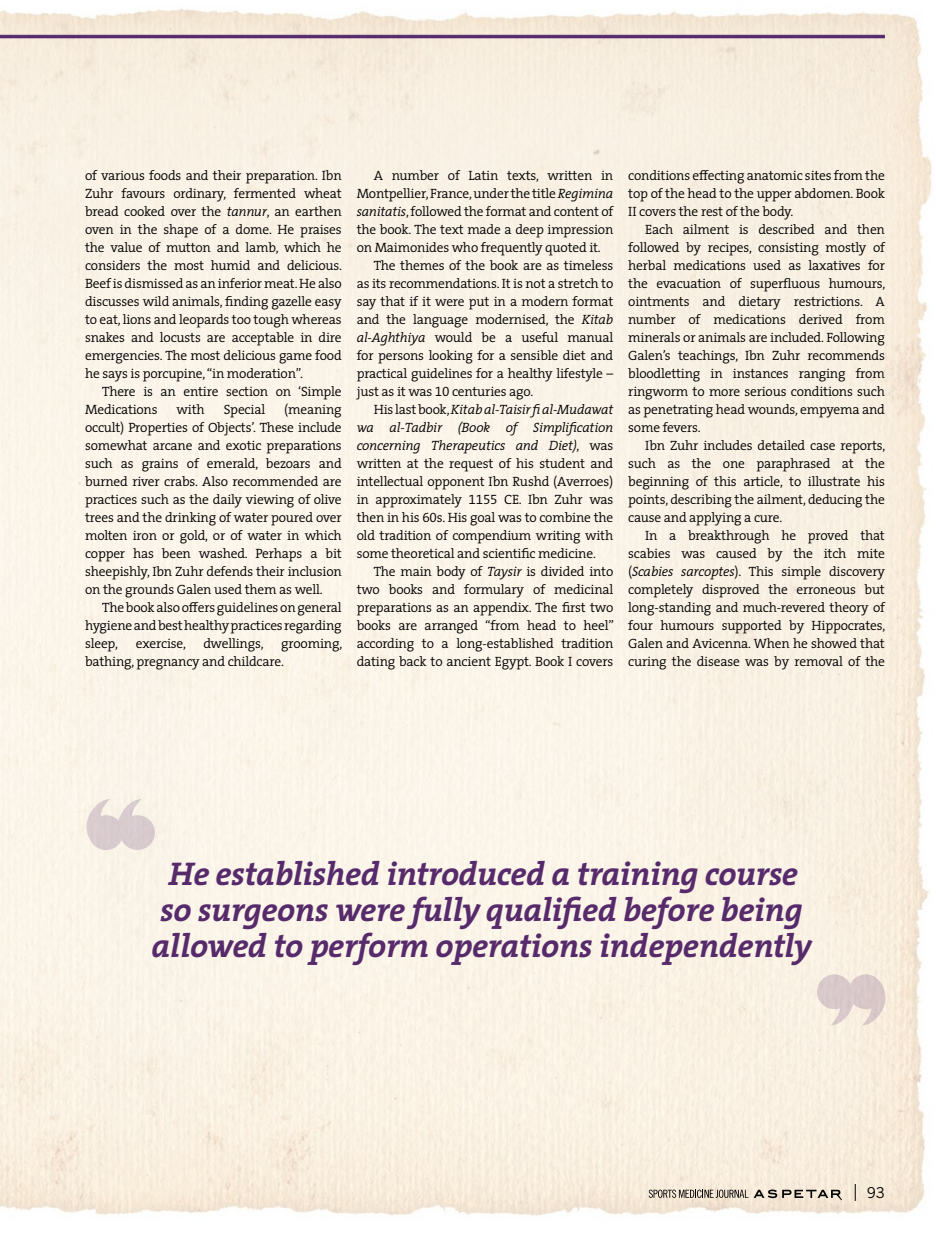
<style>
.page{position:relative;width:936px;height:1234px;background:#fff}
.page>*{position:absolute;margin:0;border:0;box-sizing:border-box;transform-origin:0 0}
.t1{font:italic 700 33px/36px "The Serif";letter-spacing:-.015em;color:#562a6b;text-align:center}
.t2{font:15px "Trade Gothic LT Std";color:#000}
.t3{font:300 13.5px/18px "The Serif";letter-spacing:-.015em;color:#000;text-align:justify}
.t4{font:italic 300 13.5px "The Serif";letter-spacing:-.015em;color:#000}
.s1{font-style:italic}
.s2{font-family:"The Serif Semi Light Expert";font-weight:400}
.s3{font-style:normal}
</style>
<div class="page">
<img style="left:0;top:9px;width:932px;height:1207px">
<svg style="left:854px;top:1183px;width:1px;height:17px"></svg>
<svg style="left:648px;top:1189px;width:194px;height:10px;background:#ada397"></svg>
<hr style="left:0;top:35px;width:884px;height:3px;background:#562a6b">
<div style="left:120px;top:815px;width:35px;height:34px;background:#d9cacd;border-radius:50%"></div>
<svg style="left:86px;top:798px;width:60px;height:51px"></svg>
<div style="left:817px;top:974px;width:34px;height:34px;background:#d9cacc;border-radius:50%"></div>
<svg style="left:826px;top:974px;width:59px;height:51px"></svg>
<p class="t3" style="left:85px;top:166px;width:258px">of various foods and their preparation. Ibn Zuhr favours ordinary, fermented wheat bread cooked over the <span class="s1">tannur</span>, an earthen oven in the shape of a dome. He praises the value of mutton and lamb, which he considers the most humid and delicious.<br>Beef is dismissed as an inferior meat. He also discusses wild animals, finding gazelle easy to eat, lions and leopards too tough whereas snakes and locusts are acceptable in dire emergencies. The most delicious game food he says is porcupine, “in moderation”.</p>
<p class="t3" style="left:85px;top:382px;width:258px;text-indent:17px">There is an entire section on ‘Simple<br>Medications</p>
<p class="t3" style="left:85px;top:400px;width:258px;text-indent:199px">(meaning occult) Properties of Objects’. These include somewhat arcane and exotic preparations such as grains of emerald, bezoars and burned river crabs. Also recommended are practices such as the daily viewing of olive trees and the drinking of water poured over molten iron or gold, or of water in which copper has been washed. Perhaps a bit sheepishly, Ibn Zuhr defends their inclusion on the grounds Galen used them as well.</p>
<p class="t3" style="left:85px;top:598px;width:258px;text-indent:17px">The book also offers guidelines on general hygiene and best healthy practices regarding sleep,</p>
<p class="t3" style="left:176px;top:400px;width:30px">with</p>
<p class="t3" style="left:224px;top:400px;width:43px">Special</p>
<p class="t3" style="left:136px;top:634px;width:52px">exercise,</p>
<p class="t3" style="left:204px;top:634px;width:62px">dwellings,</p>
<p class="t3" style="left:85px;top:634px;width:259px;text-indent:196px">grooming, bathing, pregnancy and childcare.</p>
<p class="t3" style="left:373px;top:166px;width:241px">A number of Latin texts, written in</p>
<p class="t3" style="left:356px;top:184px;width:258px">Montpellier, France, under the title <span class="s1">Regimina</span></p>
<p class="t3" style="left:356px;top:202px;width:258px"><span class="s1">sanitatis</span>, followed the format and content of</p>
<p class="t3" style="left:356px;top:220px;width:258px">the book. The text made a deep impression</p>
<p class="t3" style="left:356px;top:238px;width:246px">on Maimonides who frequently quoted it.</p>
<p class="t3" style="left:373px;top:256px;width:241px">The themes of the book are as timeless</p>
<p class="t3" style="left:356px;top:274px;width:258px">as its recommendations. It is not a stretch to</p>
<p class="t3" style="left:356px;top:292px;width:258px">say that if it were put in a modern format</p>
<p class="t3" style="left:356px;top:310px;width:258px">and the language modernised, the <span class="s1">Kitab</span></p>
<p class="t3" style="left:356px;top:328px;width:258px"><span class="s1">al-Aghthiya</span> would be a useful manual</p>
<p class="t3" style="left:356px;top:346px;width:258px">for persons looking for a sensible diet and</p>
<p class="t3" style="left:356px;top:364px;width:258px">practical guidelines for a healthy lifestyle –</p>
<p class="t3" style="left:356px;top:382px;width:178px">just as it was <span class="s2">10</span> centuries ago.</p>
<p class="t4" style="left:373px;top:398px;width:241px"><span class="s3">His last book,</span> Kitab al-Taisir fi al-Mudawat</p>
<p class="t4" style="left:356px;top:416px;width:258px">wa al-Tadbir (Book of Simplification</p>
<p class="t4" style="left:356px;top:434px;width:258px">concerning Therapeutics and Diet)<span class="s3">, was</span></p>
<p class="t3" style="left:356px;top:454px;width:258px">written at the request of his student and</p>
<p class="t3" style="left:356px;top:472px;width:258px">intellectual opponent Ibn Rushd (Averroes)</p>
<p class="t3" style="left:356px;top:490px;width:258px">in approximately <span class="s2">1155</span> CE. Ibn Zuhr was</p>
<p class="t3" style="left:356px;top:508px;width:258px">then in his <span class="s2">60</span>s. His goal was to combine the</p>
<p class="t3" style="left:356px;top:526px;width:258px">old tradition of compendium writing with</p>
<p class="t3" style="left:356px;top:544px;width:241px">some theoretical and scientific medicine.</p>
<p class="t3" style="left:373px;top:562px;width:241px">The main body of <span class="s1">Taysir</span> is divided into</p>
<p class="t3" style="left:356px;top:580px;width:258px">two books and formulary of medicinal</p>
<p class="t3" style="left:356px;top:598px;width:258px">preparations as an appendix. The first two</p>
<p class="t3" style="left:356px;top:616px;width:259px">books are arranged “from head to heel”</p>
<p class="t3" style="left:356px;top:634px;width:258px">according to a long-established tradition</p>
<p class="t3" style="left:356px;top:652px;width:258px">dating back to ancient Egypt. Book I covers</p>
<p class="t3" style="left:628px;top:166px;width:258px">conditions effecting anatomic sites from the top of the head to the upper abdomen. Book II covers the rest of the body.</p>
<p class="t3" style="left:628px;top:220px;width:258px;text-indent:17px">Each ailment is described and then followed by recipes, consisting mostly of herbal medications used as laxatives for the evacuation of superfluous humours, ointments and dietary restrictions. A number of medications derived from minerals or animals are included. Following Galen’s teachings, Ibn Zuhr recommends bloodletting in instances ranging from ringworm to more serious conditions such as penetrating head wounds, empyema and some fevers.</p>
<p class="t3" style="left:628px;top:436px;width:259px;text-indent:17px">Ibn Zuhr includes detailed case reports, such as the one paraphrased at the beginning of this article, to illustrate his points, describing the ailment, deducing the cause and applying a cure.</p>
<p class="t3" style="left:628px;top:526px;width:259px;text-indent:17px">In a breakthrough he proved that scabies was caused by the itch mite (<span class="s1">Scabies sarcoptes</span>). This simple discovery completely disproved the erroneous but long-standing and much-revered theory of four humours supported by Hippocrates, Galen and Avicenna. When he showed that curing the disease was by removal of the</p>
<h1 class="t1" style="left:151px;top:854px;width:661px">He established introduced a training course so surgeons were fully qualified before being allowed to perform operations independently</h1>
<p class="t2" style="left:866px;top:1183px;width:20px">93</p>
</div>
